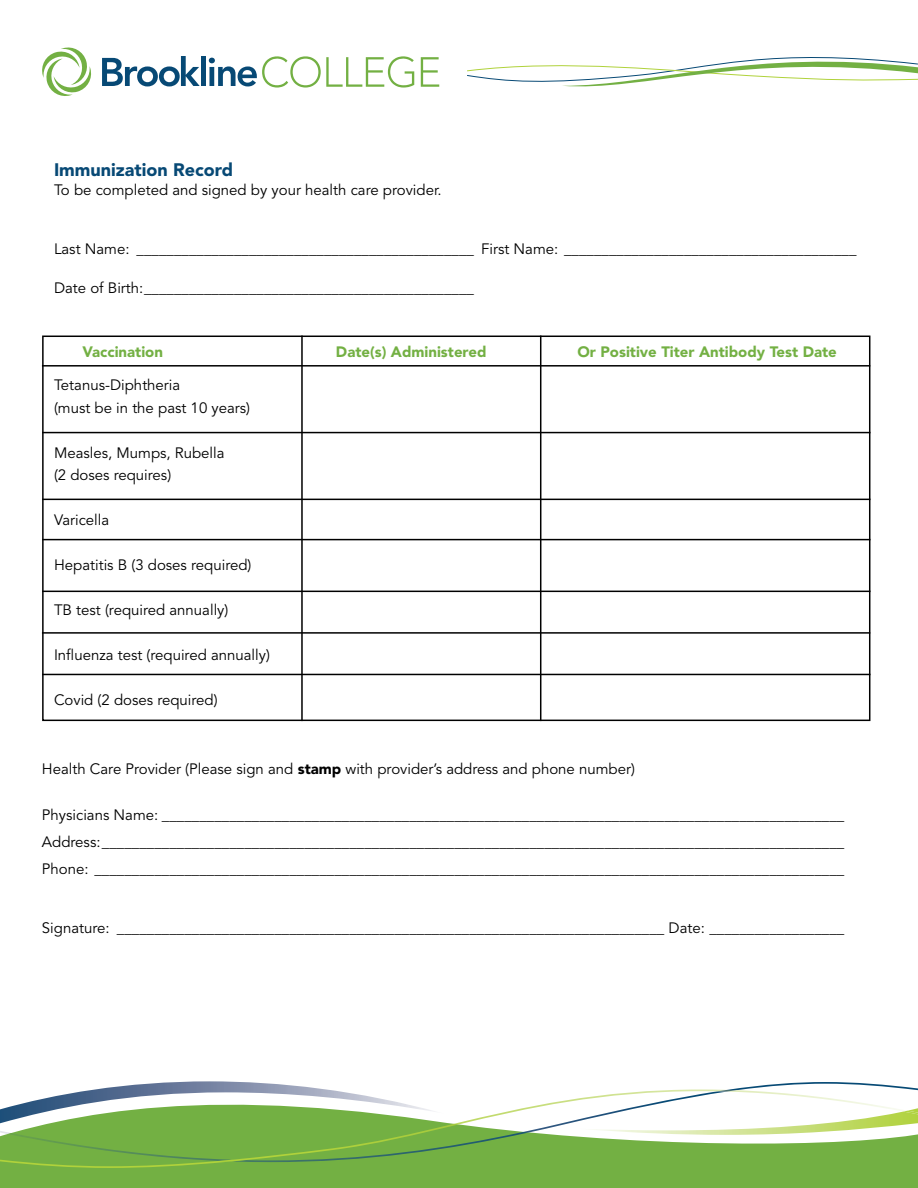
<style>
.page{position:relative;width:918px;height:1188px;background:#fff}
.page>*{position:absolute;margin:0;border:0;box-sizing:border-box;transform-origin:0 0}
.t1{font:900 18px "Avenir LT Std";color:#074975}
.t2{font:15px/22.5px "Avenir LT Std";color:#000}
.t3{font:900 15px "Avenir LT Std";color:#73b043}
.s1{font-weight:900}
</style>
<div class="page">
<svg style="left:42px;top:48px;width:49px;height:48px"></svg>
<svg style="left:102px;top:56px;width:98px;height:30px"></svg>
<div style="left:201px;top:56px;width:5px;height:30px;background:#074975"></div>
<svg style="left:209px;top:56px;width:230px;height:32px"></svg>
<svg style="left:467px;top:57px;width:451px;height:30px"></svg>
<svg style="left:0;top:1134px;width:918px;height:54px;background:#7cb54f"></svg>
<img style="left:0;top:1082px;width:918px;height:52px">
<img style="left:458px;top:1132px;width:71px;height:30px">
<img style="left:454px;top:1090px;width:454px;height:34px">
<img style="left:0;top:1124px;width:458px;height:44px">
<img style="left:717px;top:1090px;width:20px;height:2px">
<svg style="left:219px;top:1160px;width:26px;height:1px"></svg>
<img style="left:0;top:1081px;width:444px;height:42px">
<img style="left:578px;top:1108px;width:340px;height:27px">
<img style="left:903px;top:1111px;width:15px;height:3px">
<hr style="left:42px;top:365px;width:828px;height:2px;background:#000">
<div style="left:42px;top:336px;width:828px;height:385px;border:2px solid #000"></div>
<hr style="left:301px;top:336px;width:2px;height:385px;background:#000">
<hr style="left:540px;top:336px;width:1px;height:385px;background:#000">
<hr style="left:42px;top:499px;width:828px;height:1px;background:#000">
<hr style="left:42px;top:674px;width:828px;height:1px;background:#000">
<hr style="left:42px;top:591px;width:828px;height:1px;background:#000">
<hr style="left:42px;top:539px;width:828px;height:1px;background:#000">
<hr style="left:42px;top:432px;width:828px;height:1px;background:#000">
<hr style="left:42px;top:632px;width:828px;height:2px;background:#000">
<p class="t1" style="left:54px;top:162px;width:181px">Immunization Record</p>
<p class="t2" style="left:54px;top:180px;width:389px">To be completed and signed by your health care provider.</p>
<p class="t2" style="left:54px;top:239px;width:804px">Last Name: _____________________________________________ First Name: _______________________________________</p>
<p class="t2" style="left:54px;top:278px;width:422px">Date of Birth: ____________________________________________</p>
<p class="t3" style="left:82px;top:346px;width:82px">Vaccination</p>
<p class="t3" style="left:336px;top:346px;width:152px">Date(s) Administered</p>
<p class="t3" style="left:577px;top:346px;width:261px">Or Positive Titer Antibody Test Date</p>
<p class="t2" style="left:54px;top:375px;width:198px">Tetanus-Diphtheria<br>(must be in the past 10 years)</p>
<p class="t2" style="left:54px;top:443px;width:172px">Measles, Mumps, Rubella (2 doses requires)</p>
<p class="t2" style="left:54px;top:510px;width:57px">Varicella</p>
<p class="t2" style="left:54px;top:555px;width:199px">Hepatitis B (3 doses required)</p>
<p class="t2" style="left:54px;top:600px;width:176px">TB test (required annually)</p>
<p class="t2" style="left:54px;top:645px;width:217px">Influenza test (required annually)</p>
<p class="t2" style="left:54px;top:690px;width:165px">Covid (2 doses required)</p>
<p class="t2" style="left:42px;top:759px;width:595px">Health Care Provider (Please sign and <span class="s1">stamp</span> with provider’s address and phone number)</p>
<p class="t2" style="left:42px;top:803px;width:804px;line-height:27px;text-align:justify">Physicians Name: ___________________________________________________________________________________________ Address: ___________________________________________________________________________________________________ Phone: ____________________________________________________________________________________________________</p>
<p class="t2" style="left:42px;top:918px;width:804px">Signature: _________________________________________________________________________ Date: __________________</p>
</div>
